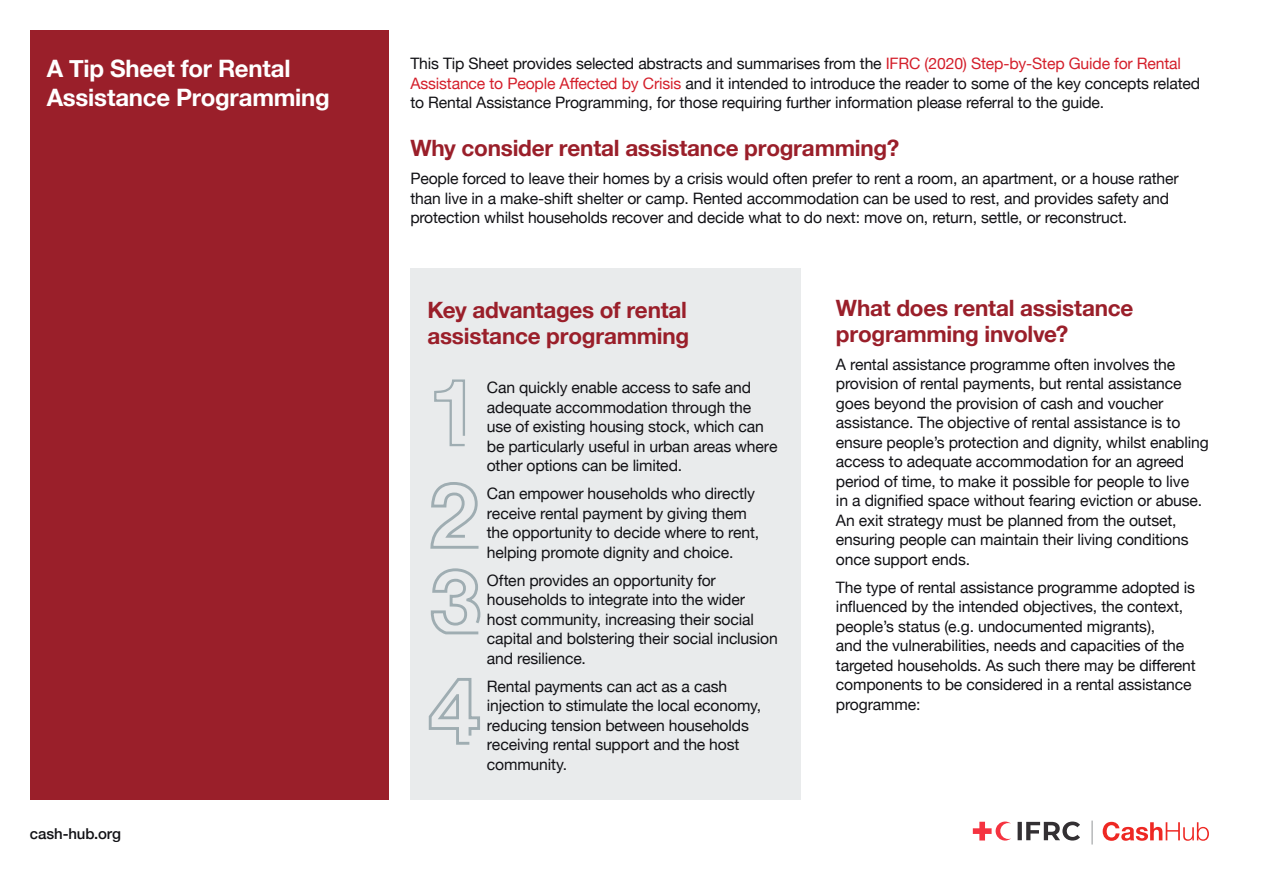
<style>
.page{position:relative;width:1263px;height:893px;background:#fff}
.page>*{position:absolute;margin:0;border:0;box-sizing:border-box;transform-origin:0 0}
.t1{font:700 24px/28.8px "Helvetica Neue";letter-spacing:-.01em;color:#fff}
.Body_copy_-_Shadow_b{font:700 22.5px/25.5px "Helvetica Neue";letter-spacing:-.01em;color:#9a1f2a}
.Body_copy_-_Shadow_b-2{font:15.75px/19.5px "Helvetica Neue";letter-spacing:-.01em;color:#121216}
.red_bullets_copy{font:15.75px/19.5px "Helvetica Neue";letter-spacing:-.01em;color:#121216}
.t2{font:500 15px "Helvetica Neue";letter-spacing:-.005em;color:#121216}
.s1{color:#d41f2b}
</style>
<div class="page">
<div style="left:31px;top:30px;width:358px;height:769px;background:#9a1f2a"></div>
<div style="left:410px;top:268px;width:391px;height:531px;background:#e9ebec"></div>
<svg style="left:434px;top:379px;width:31px;height:68px"></svg>
<svg style="left:430px;top:482px;width:49px;height:67px"></svg>
<svg style="left:430px;top:568px;width:51px;height:67px"></svg>
<svg style="left:428px;top:678px;width:52px;height:67px"></svg>
<svg style="left:973px;top:821px;width:38px;height:19px"></svg>
<svg style="left:1017px;top:821px;width:63px;height:19px"></svg>
<svg style="left:1103px;top:822px;width:106px;height:19px"></svg>
<svg style="left:1092px;top:821px;width:1px;height:23px"></svg>
<p class="t1" style="left:47px;top:55px;width:285px">A Tip Sheet for Rental<br>Assistance Programming</p>
<p class="Body_copy_-_Shadow_b-2" style="left:410px;top:55px;width:791px">This Tip Sheet provides selected abstracts and summarises from the <span class="s1">IFRC (2020) Step-by-Step Guide for Rental<br>Assistance to People Affected by Crisis</span> and it intended to introduce the reader to some of the key concepts related to Rental Assistance Programming, for those requiring further information please referral to the guide.</p>
<p class="Body_copy_-_Shadow_b" style="left:410px;top:136px;width:490px">Why consider rental assistance programming?</p>
<p class="Body_copy_-_Shadow_b-2" style="left:410px;top:170px;width:770px">People forced to leave their homes by a crisis would often prefer to rent a room, an apartment, or a house rather than live in a make-shift shelter or camp. Rented accommodation can be used to rest, and provides safety and protection whilst households recover and decide what to do next: move on, return, settle, or reconstruct.</p>
<p class="t2" style="left:30px;top:821px;width:93px">cash-hub.org</p>
<p class="Body_copy_-_Shadow_b" style="left:427px;top:298px;width:263px">Key advantages of rental assistance programming</p>
<p class="red_bullets_copy" style="left:487px;top:379px;width:292px">Can quickly enable access to safe and adequate accommodation through the use of existing housing stock, which can be particularly useful in urban areas where other options can be limited.</p>
<p class="red_bullets_copy" style="left:487px;top:485px;width:274px">Can empower households who directly receive rental payment by giving them the opportunity to decide where to rent, helping promote dignity and choice.</p>
<p class="red_bullets_copy" style="left:487px;top:571px;width:293px">Often provides an opportunity for households to integrate into the wider host community, increasing their social capital and bolstering their social inclusion and resilience.</p>
<p class="red_bullets_copy" style="left:487px;top:677px;width:276px">Rental payments can act as a cash injection to stimulate the local economy, reducing tension between households receiving rental support and the host community.</p>
<p class="Body_copy_-_Shadow_b" style="left:836px;top:296px;width:299px">What does rental assistance programming involve?</p>
<p class="Body_copy_-_Shadow_b-2" style="left:836px;top:355px;width:374px">A rental assistance programme often involves the provision of rental payments, but rental assistance goes beyond the provision of cash and voucher assistance. The objective of rental assistance is to ensure people’s protection and dignity, whilst enabling access to adequate accommodation for an agreed period of time, to make it possible for people to live<br>in a dignified space without fearing eviction or abuse.<br>An exit strategy must be planned from the outset, ensuring people can maintain their living conditions once support ends.</p>
<p class="Body_copy_-_Shadow_b-2" style="left:836px;top:578px;width:361px">The type of rental assistance programme adopted is influenced by the intended objectives, the context, people’s status (e.g. undocumented migrants),<br>and the vulnerabilities, needs and capacities of the targeted households. As such there may be different components to be considered in a rental assistance programme:</p>
</div>
